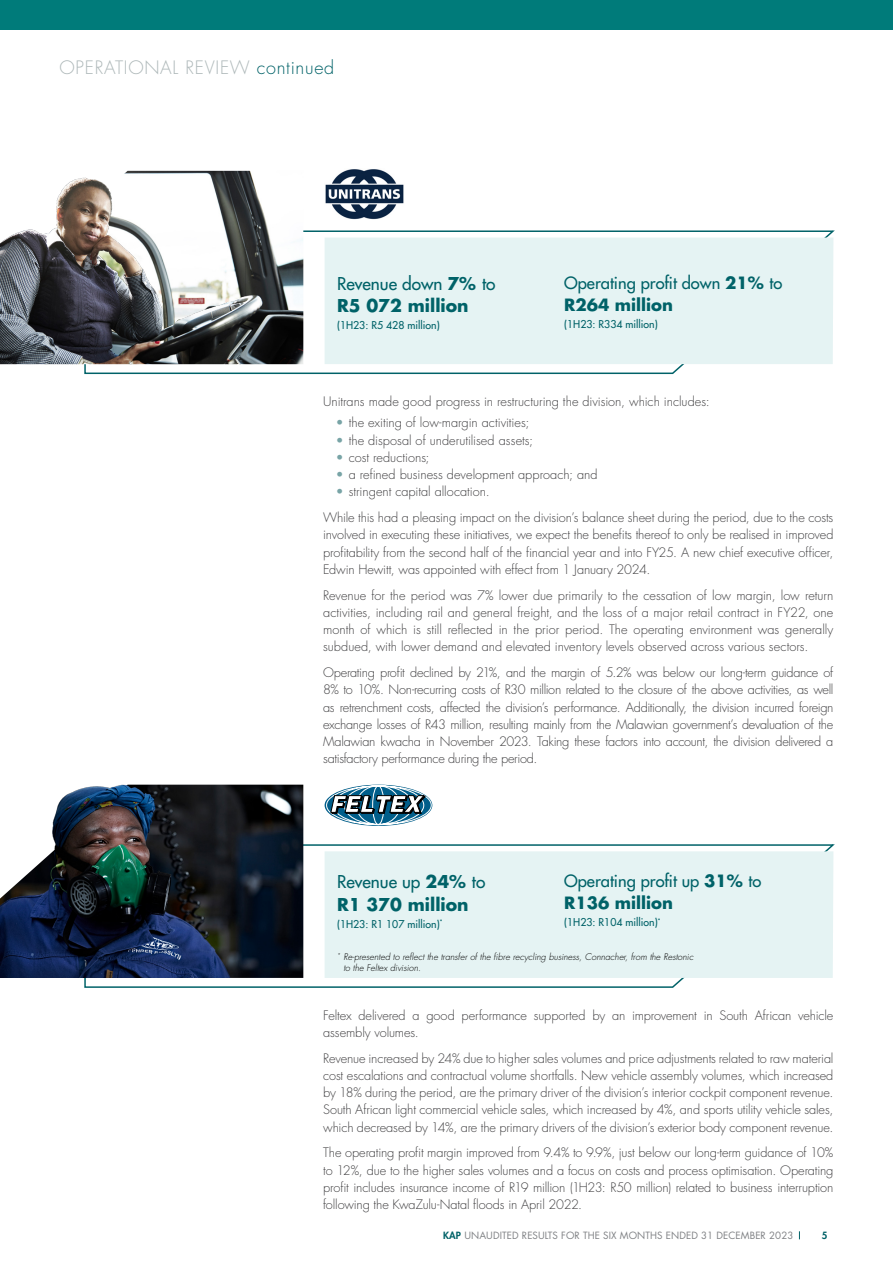
<style>
.page{position:relative;width:893px;height:1263px;background:#fff}
.page>*{position:absolute;margin:0;border:0;box-sizing:border-box;transform-origin:0 0}
.t1{font:300 18px "Futura Std";letter-spacing:.04em;color:#aeb8b9}
.t2{font:700 17.25px/22.8px "Futura Std";color:#006268}
.t3{font:500 16.5px/21.9px "Futura Std";color:#006268}
.t4{font:300 12.75px/17.2px "Futura Std";letter-spacing:-.005em;color:#414042;text-align:justify}
.t5{font:500 10.5px "Futura Std";color:#006268}
.t6{font:9.75px "Futura Std";letter-spacing:.01em;color:#808285}
.t7{font:800 9.75px "Futura Std";color:#006268}
.t8{font:italic 300 9px/10.8px "Futura Std";color:#000}
.s1{color:#006268}
.s2{font-weight:500}
.s3{font-weight:700}
.s4{color:#78a4a6}
.s5{font-weight:800;color:#006268}
</style>
<div class="page">
<div style="left:0;top:0;width:893px;height:30px;background:#007b7a"></div>
<svg style="left:84px;top:843px;width:751px;height:145px"></svg>
<svg style="left:84px;top:230px;width:751px;height:145px"></svg>
<div style="left:325px;top:851px;width:508px;height:127px;background:#e5f3f3"></div>
<div style="left:325px;top:238px;width:508px;height:126px;background:#e5f3f3"></div>
<img style="left:0;top:171px;width:303px;height:193px">
<img style="left:325px;top:169px;width:79px;height:51px">
<img style="left:0;top:785px;width:303px;height:193px">
<svg style="left:326px;top:786px;width:105px;height:39px"></svg>
<h1 class="t1" style="left:60px;top:57px;width:276px">OPERATIONAL REVIEW <span class="s1">continued</span></h1>
<h2 class="t2" style="left:337px;top:271px;width:160px"><span class="s2">Revenue down</span> 7% <span class="s2">to<br></span>R5 072 million</h2>
<p class="t5" style="left:337px;top:319px;width:104px">(1H23: R5 428 million)</p>
<p class="t3" style="left:564px;top:272px;width:220px">Operating profit down <span class="s3">21%</span> to<br><span class="s3">R264 million</span></p>
<p class="t5" style="left:564px;top:317px;width:95px">(1H23: R334 million)</p>
<p class="t4" style="left:323px;top:393px;width:388px">Unitrans made good progress in restructuring the division, which includes:</p>
<p class="t4" style="left:336px;top:414px;width:195px"><span class="s4">•</span> the exiting of low-margin activities;</p>
<p class="t4" style="left:336px;top:432px;width:199px"><span class="s4">•</span> the disposal of underutilised assets;</p>
<p class="t4" style="left:336px;top:449px;width:95px"><span class="s4">•</span> cost reductions;</p>
<p class="t4" style="left:336px;top:466px;width:263px"><span class="s4">•</span> a refined business development approach; and</p>
<p class="t4" style="left:323px;top:479px;width:512px;line-height:25.8px;text-indent:13px"><span class="s4">•</span> stringent capital allocation.<br>While this had a pleasing impact on the division’s balance sheet during the period, due to the costs</p>
<p class="t4" style="left:323px;top:526px;width:512px">involved in executing these initiatives, we expect the benefits thereof to only be realised in improved profitability from the second half of the financial year and into FY25. A new chief executive officer, Edwin Hewitt, was appointed with effect from 1 January 2024.</p>
<p class="t4" style="left:323px;top:587px;width:512px">Revenue for the period was 7% lower due primarily to the cessation of low margin, low return activities, including rail and general freight, and the loss of a major retail contract in FY22, one month of which is still reflected in the prior period. The operating environment was generally subdued, with lower demand and elevated inventory levels observed across various sectors.</p>
<p class="t4" style="left:323px;top:664px;width:512px">Operating profit declined by 21%, and the margin of 5.2% was below our long-term guidance of 8% to 10%. Non-recurring costs of R30 million related to the closure of the above activities, as well as retrenchment costs, affected the division’s performance. Additionally, the division incurred foreign exchange losses of R43 million, resulting mainly from the Malawian government’s devaluation of the Malawian kwacha in November 2023. Taking these factors into account, the division delivered a satisfactory performance during the period.</p>
<p class="t3" style="left:564px;top:870px;width:199px">Operating profit up <span class="s3">31%</span> to<br><span class="s3">R136 million</span></p>
<p class="t5" style="left:564px;top:916px;width:98px">(1H23: R104 million)<sup>*</sup></p>
<p class="t8" style="left:343px;top:952px;width:351px;text-indent:-6px"><sup>*</sup> Re-presented to reflect the transfer of the fibre recycling business, Connacher, from the Restonic to the Feltex division.</p>
<h2 class="t2" style="left:337px;top:870px;width:150px"><span class="s2">Revenue up</span> 24% <span class="s2">to<br></span>R1 370 million</h2>
<p class="t5" style="left:337px;top:917px;width:107px">(1H23: R1 107 million)<sup>*</sup></p>
<p class="t4" style="left:323px;top:1007px;width:512px">Feltex delivered a good performance supported by an improvement in South African vehicle assembly volumes.</p>
<p class="t4" style="left:323px;top:1050px;width:512px">Revenue increased by 24% due to higher sales volumes and price adjustments related to raw material cost escalations and contractual volume shortfalls. New vehicle assembly volumes, which increased by 18% during the period, are the primary driver of the division’s interior cockpit component revenue.<br>South African light commercial vehicle sales, which increased by 4%, and sports utility vehicle sales, which decreased by 14%, are the primary drivers of the division’s exterior body component revenue.</p>
<p class="t4" style="left:323px;top:1144px;width:512px">The operating profit margin improved from 9.4% to 9.9%, just below our long-term guidance of 10% to 12%, due to the higher sales volumes and a focus on costs and process optimisation. Operating profit includes insurance income of R19 million (1H23: R50 million) related to business interruption following the KwaZulu-Natal floods in April 2022.</p>
<p class="t6" style="left:443px;top:1229px;width:352px"><span class="s5">KAP</span> UNAUDITED RESULTS FOR THE SIX MONTHS ENDED 31 DECEMBER 2023</p>
<p class="t7" style="left:822px;top:1229px;width:7px">5</p>
</div>
